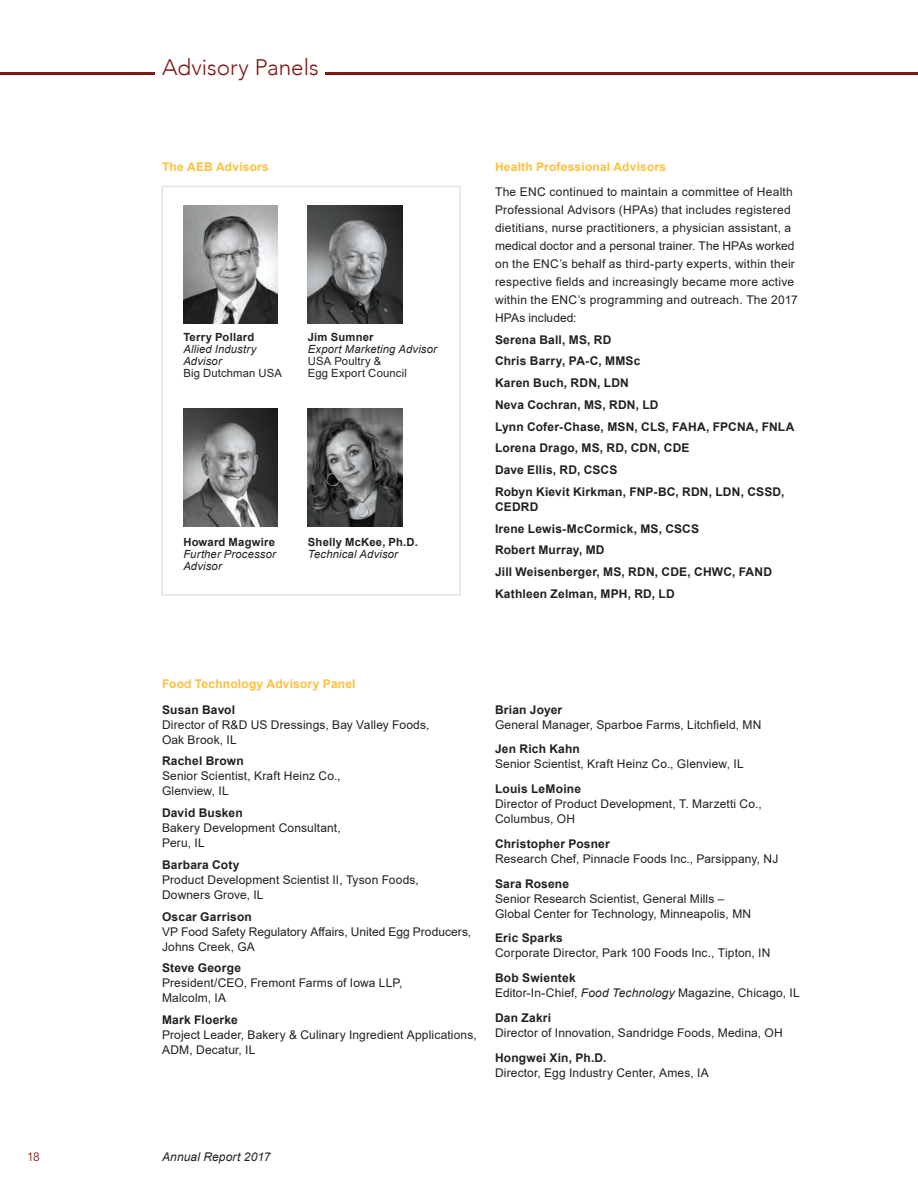
<style>
.page{position:relative;width:918px;height:1188px;background:#fff}
.page>*{position:absolute;margin:0;border:0;box-sizing:border-box;transform-origin:0 0}
.t1{font:300 22.5px "Avenir";color:#821717}
.t2{font:12px/15px "Arial";letter-spacing:.015em;color:#221f1f}
.t3{font:700 12px/21.8px "Arial";letter-spacing:.015em;color:#221f1f}
.t4{font:700 12px "Arial";letter-spacing:.015em;color:#febf3c}
.t5{font:italic 12px "Arial";letter-spacing:.01em;color:#221f1f}
.t6{font:12px "Avenir";color:#821717}
.t7{font:italic 11.25px/12px "Arial";letter-spacing:.015em;color:#221f1f}
.t8{font:700 11.25px "Arial";letter-spacing:.02em;color:#221f1f}
.t9{font:11.25px/12px "Arial";letter-spacing:.015em;color:#221f1f}
.s1{font-weight:700}
.s2{font-style:italic}
</style>
<div class="page">
<div style="left:161px;top:186px;width:300px;height:410px;border:2px solid #e5e1e6"></div>
<img style="left:183px;top:206px;width:95px;height:118px">
<img style="left:183px;top:409px;width:95px;height:117px">
<img style="left:308px;top:206px;width:94px;height:118px">
<img style="left:308px;top:409px;width:94px;height:117px">
<hr style="left:0;top:72px;width:918px;height:2px;background:#821717">
<div style="left:156px;top:52px;width:169px;height:37px;background:#fff"></div>
<h1 class="t1" style="left:162px;top:57px;width:158px">Advisory Panels</h1>
<p class="t4" style="left:162px;top:159px;width:108px">The AEB Advisors</p>
<p class="t8" style="left:183px;top:329px;width:73px">Terry Pollard</p>
<p class="t7" style="left:183px;top:344px;width:74px">Allied Industry<br>Advisor</p>
<p class="t9" style="left:183px;top:368px;width:100px">Big Dutchman USA</p>
<p class="t8" style="left:308px;top:329px;width:67px">Jim Sumner</p>
<p class="t7" style="left:308px;top:344px;width:131px">Export Marketing Advisor</p>
<p class="t9" style="left:308px;top:356px;width:101px">USA Poultry &amp;<br>Egg Export Council</p>
<p class="t8" style="left:183px;top:534px;width:93px">Howard Magwire</p>
<p class="t7" style="left:183px;top:549px;width:94px">Further Processor<br>Advisor</p>
<p class="t8" style="left:308px;top:534px;width:111px">Shelly McKee, Ph.D.</p>
<p class="t7" style="left:308px;top:549px;width:92px">Technical Advisor</p>
<p class="t4" style="left:495px;top:159px;width:173px">Health Professional Advisors</p>
<p class="t2" style="left:495px;top:184px;width:304px;line-height:18px">The ENC continued to maintain a committee of Health Professional Advisors (HPAs) that includes registered dietitians, nurse practitioners, a physician assistant, a medical doctor and a personal trainer. The HPAs worked on the ENCʼs behalf as third-party experts, within their respective fields and increasingly became more active within the ENCʼs programming and outreach. The 2017<br>HPAs included:</p>
<p class="t3" style="left:495px;top:329px;width:301px">Serena Ball, MS, RD<br>Chris Barry, PA-C, MMSc<br>Karen Buch, RDN, LDN<br>Neva Cochran, MS, RDN, LD<br>Lynn Cofer-Chase, MSN, CLS, FAHA, FPCNA, FNLA<br>Lorena Drago, MS, RD, CDN, CDE<br>Dave Ellis, RD, CSCS<br>Robyn Kievit Kirkman, FNP-BC, RDN, LDN, CSSD,</p>
<p class="t3" style="left:495px;top:496px;width:278px">CEDRD<br>Irene Lewis-McCormick, MS, CSCS<br>Robert Murray, MD<br>Jill Weisenberger, MS, RDN, CDE, CHWC, FAND<br>Kathleen Zelman, MPH, RD, LD</p>
<p class="t4" style="left:162px;top:675px;width:195px">Food Technology Advisory Panel</p>
<p class="t3" style="left:162px;top:699px;width:75px">Susan Bavol</p>
<p class="t2" style="left:162px;top:718px;width:269px">Director of R&amp;D US Dressings, Bay Valley Foods,<br>Oak Brook, IL</p>
<p class="t3" style="left:162px;top:750px;width:83px">Rachel Brown</p>
<p class="t2" style="left:162px;top:769px;width:180px">Senior Scientist, Kraft Heinz Co.,<br>Glenview, IL</p>
<p class="t3" style="left:162px;top:802px;width:82px">David Busken</p>
<p class="t2" style="left:162px;top:821px;width:180px">Bakery Development Consultant,<br>Peru, IL</p>
<p class="t3" style="left:162px;top:854px;width:79px">Barbara Coty</p>
<p class="t2" style="left:162px;top:873px;width:258px">Product Development Scientist II, Tyson Foods,<br>Downers Grove, IL</p>
<p class="t3" style="left:162px;top:906px;width:91px">Oscar Garrison</p>
<p class="t2" style="left:162px;top:924px;width:311px">VP Food Safety Regulatory Affairs, United Egg Producers,<br>Johns Creek, GA</p>
<p class="t3" style="left:162px;top:957px;width:80px">Steve George</p>
<p class="t2" style="left:162px;top:976px;width:242px">President/CEO, Fremont Farms of Iowa LLP,<br>Malcolm, IA</p>
<p class="t3" style="left:162px;top:1009px;width:77px">Mark Floerke</p>
<p class="t2" style="left:162px;top:1028px;width:316px">Project Leader, Bakery &amp; Culinary Ingredient Applications,<br>ADM, Decatur, IL</p>
<p class="t3" style="left:495px;top:699px;width:69px">Brian Joyer</p>
<p class="t2" style="left:495px;top:717px;width:268px">General Manager, Sparboe Farms, Litchfield, MN</p>
<p class="t3" style="left:495px;top:738px;width:86px">Jen Rich Kahn</p>
<p class="t2" style="left:495px;top:757px;width:250px">Senior Scientist, Kraft Heinz Co., Glenview, IL</p>
<p class="t3" style="left:495px;top:778px;width:88px">Louis LeMoine</p>
<p class="t2" style="left:495px;top:797px;width:268px">Director of Product Development , T. Marzetti Co. ,<br>Columbus, OH</p>
<p class="t3" style="left:495px;top:833px;width:116px">Christopher Posner</p>
<p class="t2" style="left:495px;top:852px;width:285px">Research Chef, Pinnacle Foods Inc., Parsippany, NJ</p>
<p class="t3" style="left:495px;top:873px;width:76px">Sara Rosene</p>
<p class="t2" style="left:495px;top:892px;width:258px">Senior Research Scientist, General Mills –<br>Global Center for Technology, Minneapolis, MN</p>
<p class="t3" style="left:495px;top:927px;width:69px">Eric Sparks</p>
<p class="t2" style="left:495px;top:946px;width:277px">Corporate Director, Park 100 Foods Inc., Tipton, IN</p>
<p class="t2" style="left:495px;top:971px;width:306px"><span class="s1">Bob Swientek<br></span>Editor-In-Chief, <span class="s2">Food Technology</span> Magazine, Chicago, IL</p>
<p class="t3" style="left:495px;top:1007px;width:58px">Dan Zakri</p>
<p class="t2" style="left:495px;top:1026px;width:289px">Director of Innovation, Sandridge Foods, Medina, OH</p>
<p class="t3" style="left:495px;top:1047px;width:113px">Hongwei Xin, Ph.D.</p>
<p class="t2" style="left:495px;top:1066px;width:215px">Director, Egg Industry Center, Ames, IA</p>
<p class="t6" style="left:27px;top:1150px;width:14px">18</p>
<p class="t5" style="left:162px;top:1152px;width:110px">Annual Report 2017</p>
</div>
